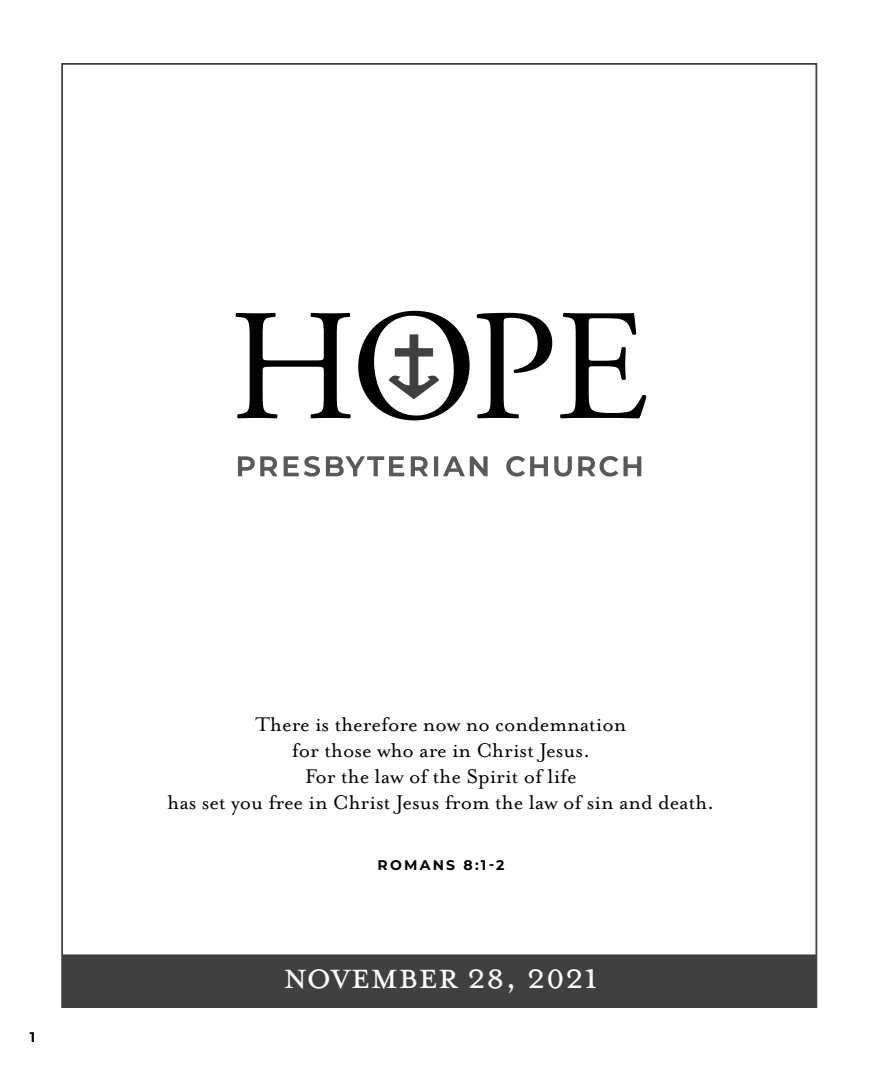
<style>
.page{position:relative;width:882px;height:1071px;background:#fff}
.page>*{position:absolute;margin:0;border:0;box-sizing:border-box;transform-origin:0 0}
.Cover__Date{font:42px "Mrs Eaves All Small Caps OT";letter-spacing:-.01em;color:#fff}
.Cover__Verse{font:22.75px/26.2px "Mrs Eaves OT";color:#000;text-align:center}
.Cover__Verse_Referen{font:700 14px "Montserrat";letter-spacing:.16em;color:#000}
</style>
<div class="page">
<svg style="left:238px;top:456px;width:39px;height:20px"></svg>
<svg style="left:284px;top:456px;width:36px;height:21px"></svg>
<svg style="left:326px;top:456px;width:78px;height:20px"></svg>
<svg style="left:411px;top:456px;width:17px;height:20px"></svg>
<hr style="left:434px;top:456px;width:4px;height:20px;background:#595959">
<svg style="left:443px;top:456px;width:45px;height:20px"></svg>
<svg style="left:506px;top:456px;width:42px;height:21px"></svg>
<svg style="left:554px;top:456px;width:18px;height:21px"></svg>
<svg style="left:578px;top:456px;width:63px;height:21px"></svg>
<svg style="left:235px;top:313px;width:116px;height:105px"></svg>
<svg style="left:358px;top:311px;width:112px;height:109px"></svg>
<svg style="left:476px;top:313px;width:76px;height:105px"></svg>
<svg style="left:560px;top:313px;width:86px;height:105px"></svg>
<div style="left:63px;top:954px;width:753px;height:53px;background:#404040;border:2px solid #404040"></div>
<p class="Cover__Verse_Referen" style="left:30px;top:1027px;width:7px">1</p>
<p class="Cover__Verse" style="left:168px;top:711px;width:548px">There is therefore now no condemnation<br>for those who are in Christ Jesus.<br>For the law of the Spirit of life<br>has set you free in Christ Jesus from the law of sin and death.</p>
<p class="Cover__Verse_Referen" style="left:378px;top:855px;width:128px">ROMANS 8:1-2</p>
<p class="Cover__Date" style="left:283px;top:952px;width:317px">november 28, 2021</p>
</div>
